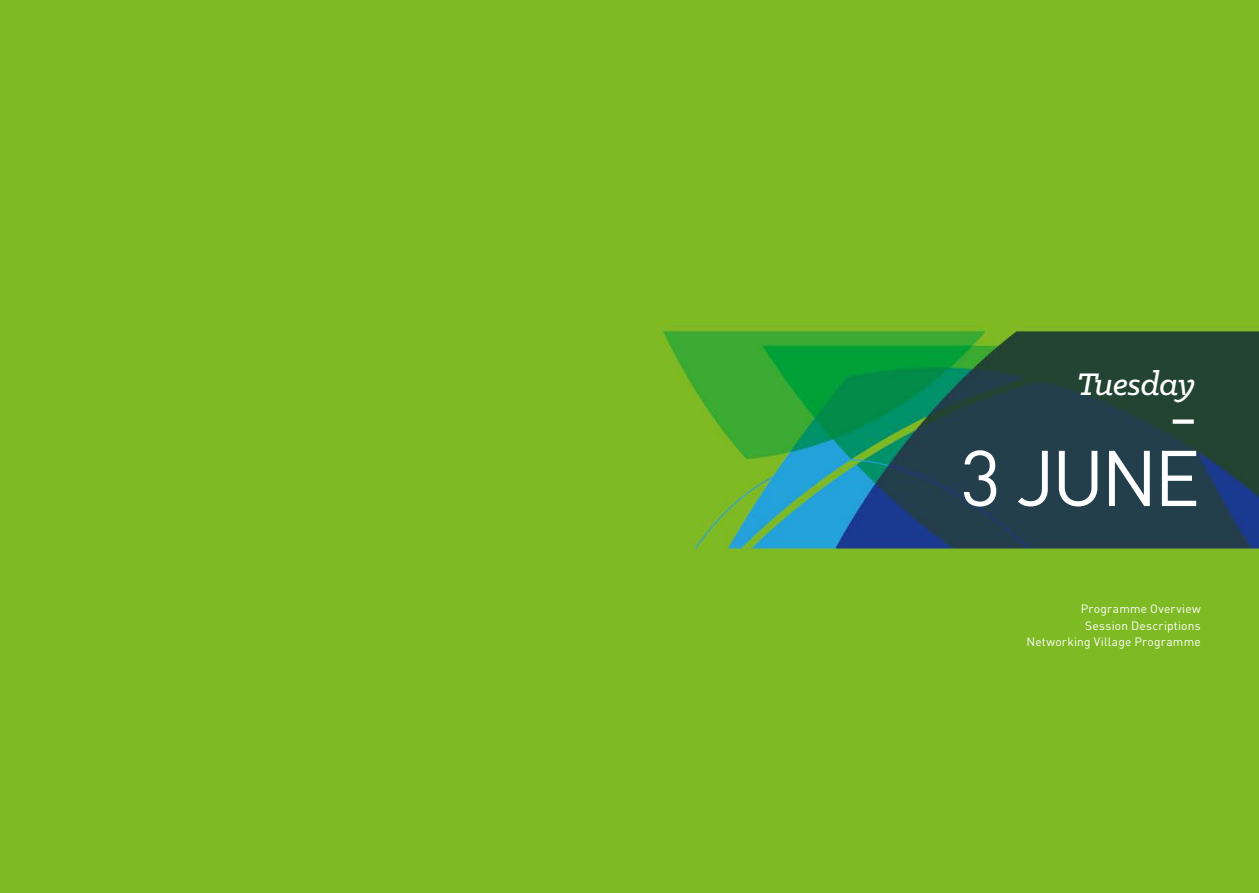
<style>
.page{position:relative;width:1259px;height:893px;background:#fff}
.page>*{position:absolute;margin:0;border:0;box-sizing:border-box;transform-origin:0 0}
.t1{font:77.55px "DIN Pro";color:#fff}
.t2{font:italic 500 35.25px "Klinic Slab";letter-spacing:-.01em;color:#fff}
.t3{font:12px/16.5px "DIN Pro";letter-spacing:.02em;color:#fff;text-align:right}
</style>
<div class="page">
<img style="left:0;top:0;width:1259px;height:893px">
<div style="left:1172px;top:419px;width:21px;height:5px;background:#fff"></div>
<h2 class="t2" style="left:1077px;top:361px;width:120px">Tuesday</h2>
<h1 class="t1" style="left:960px;top:425px;width:241px">3 june</h1>
<p class="t3" style="left:1026px;top:600px;width:176px">Programme Overview<br>Session Descriptions<br>Networking Village Programme</p>
</div>
